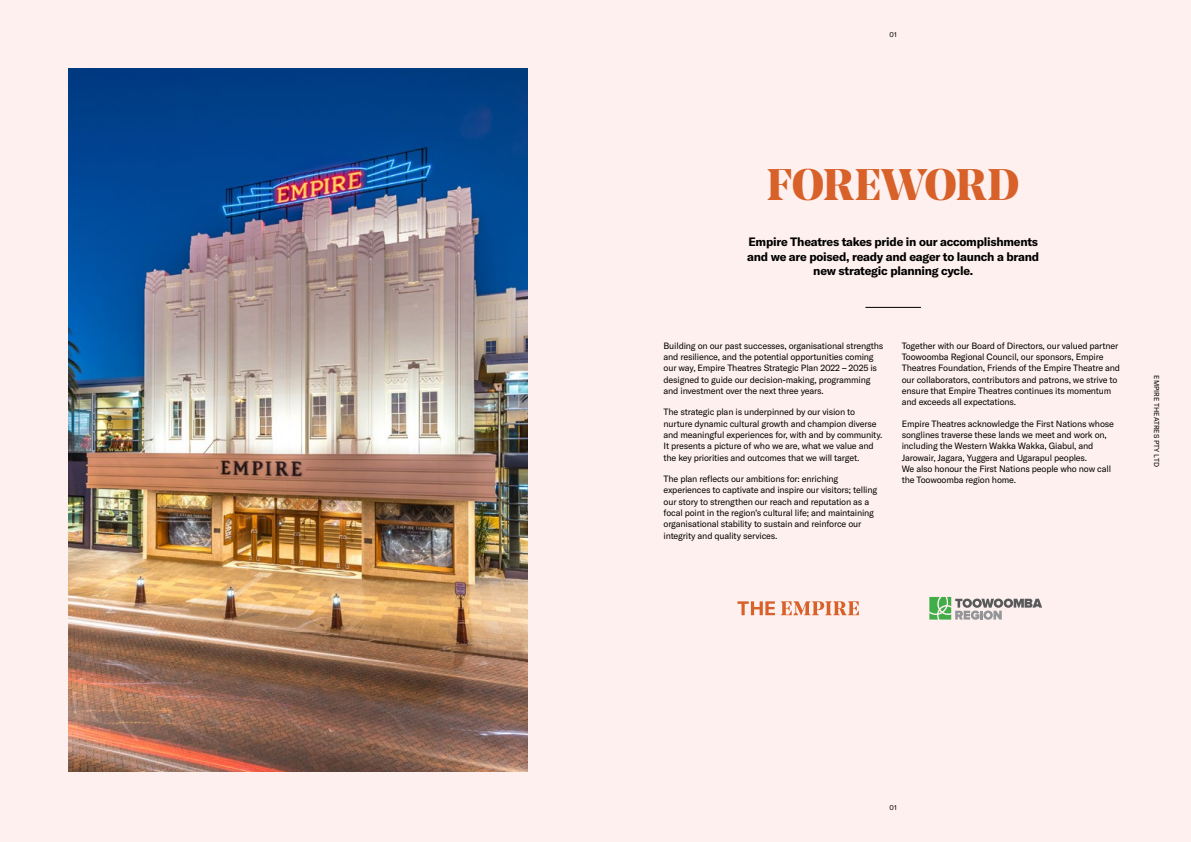
<style>
.page{position:relative;width:1191px;height:842px;background:#fef0ee}
.page>*{position:absolute;margin:0;border:0;box-sizing:border-box;transform-origin:0 0}
.t1{font:700 44px "Noe Display";letter-spacing:-.005em;color:#d86029}
.t2{font:700 12px/14.4px "GT America";letter-spacing:-.02em;color:#000;text-align:center}
.t3{font:9px/11.3px "GT America";letter-spacing:-.02em;color:#000}
.t4{font:7px "GT America";color:#000}
</style>
<div class="page">
<img style="left:68px;top:68px;width:459px;height:704px">
<svg style="left:929px;top:597px;width:113px;height:23px"></svg>
<svg style="left:737px;top:601px;width:122px;height:14px"></svg>
<hr style="left:865px;top:307px;width:56px;height:1px;background:#000">
<p class="t4" style="left:889px;top:30px;width:9px">01</p>
<h1 class="t1" style="left:767px;top:156px;width:254px">FOREWORD</h1>
<h2 class="t2" style="left:747px;top:235px;width:293px">Empire Theatres takes pride in our accomplishments and we are poised, ready and eager to launch a brand new strategic planning cycle.</h2>
<p class="t3" style="left:663px;top:340px;width:221px">Building on our past successes, organisational strengths and resilience, and the potential opportunities coming our way, Empire Theatres Strategic Plan 2022 – 2025 is designed to guide our decision-making, programming and investment over the next three years.</p>
<p class="t3" style="left:663px;top:406px;width:220px">The strategic plan is underpinned by our vision to nurture dynamic cultural growth and champion diverse and meaningful experiences for, with and by community.<br>It presents a picture of who we are, what we value and the key priorities and outcomes that we will target.</p>
<p class="t3" style="left:663px;top:473px;width:215px">The plan reflects our ambitions for: enriching experiences to captivate and inspire our visitors; telling our story to strengthen our reach and reputation as a focal point in the region’s cultural life; and maintaining organisational stability to sustain and reinforce our integrity and quality services.</p>
<p class="t3" style="left:901px;top:340px;width:220px">Together with our Board of Directors, our valued partner Toowoomba Regional Council, our sponsors, Empire Theatres Foundation, Friends of the Empire Theatre and our collaborators, contributors and patrons, we strive to ensure that Empire Theatres continues its momentum and exceeds all expectations.</p>
<p class="t3" style="left:901px;top:418px;width:214px">Empire Theatres acknowledge the First Nations whose songlines traverse these lands we meet and work on, including the Western Wakka Wakka, Giabul, and Jarowair, Jagara, Yuggera and Ugarapul peoples.<br>We also honour the First Nations people who now call the Toowoomba region home.</p>
<p class="t4" style="left:1160px;top:375px;width:93px;rotate:90deg">EMPIRE THEATRES PTY LTD</p>
<p class="t4" style="left:889px;top:803px;width:9px">01</p>
</div>
